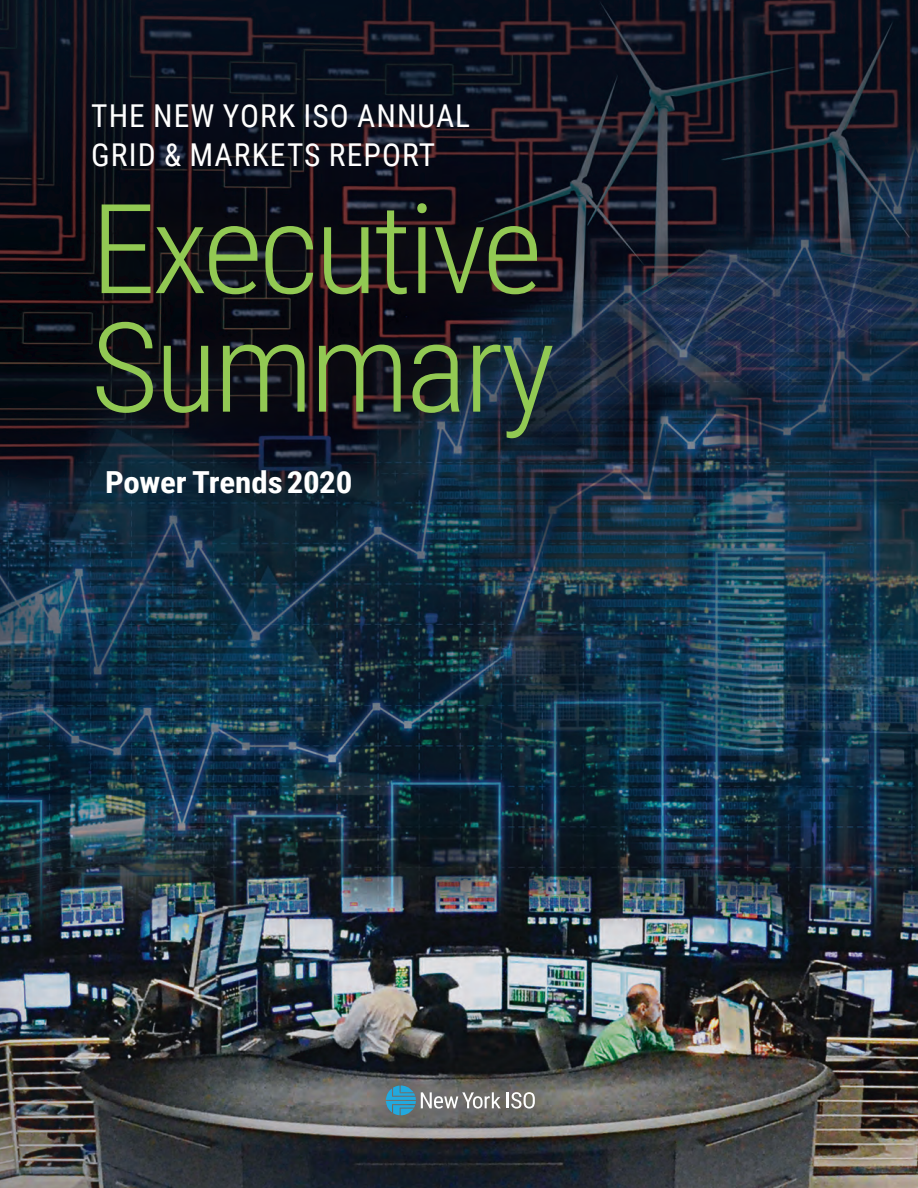
<style>
.page{position:relative;width:918px;height:1188px;background:#fff}
.page>*{position:absolute;margin:0;border:0;box-sizing:border-box;transform-origin:0 0}
.t1{font:300 124.65px/118.5px "Roboto Condensed";letter-spacing:-.03em;color:#92c953;scale:1.05 1}
.t2{font:31.5px/39px "Roboto Condensed";letter-spacing:.035em;color:#fff}
.t3{font:700 30.3px "Roboto Condensed";letter-spacing:-.01em;color:#fff;scale:1.09 1}
</style>
<div class="page">
<img style="left:0;top:0;width:918px;height:1188px">
<div style="left:63px;top:168px;width:522px;height:304px;background:#231f20;opacity:.79"></div>
<div style="left:85px;top:97px;width:391px;height:77px;background:#231f20;opacity:.32"></div>
<div style="left:343px;top:1043px;width:234px;height:115px;background:#231f20;opacity:.59"></div>
<svg style="left:507px;top:1092px;width:28px;height:17px"></svg>
<svg style="left:386px;top:1086px;width:115px;height:29px;background:#72878f"></svg>
<p class="t2" style="left:91px;top:95px;width:381px">THE NEW YORK ISO ANNUAL<br>GRID &amp; MARKETS REPORT</p>
<h1 class="t1" style="left:91px;top:185px;width:444px">Executive<br>Summary</h1>
<p class="t3" style="left:105px;top:461px;width:228px">Power Trends 2020</p>
</div>
